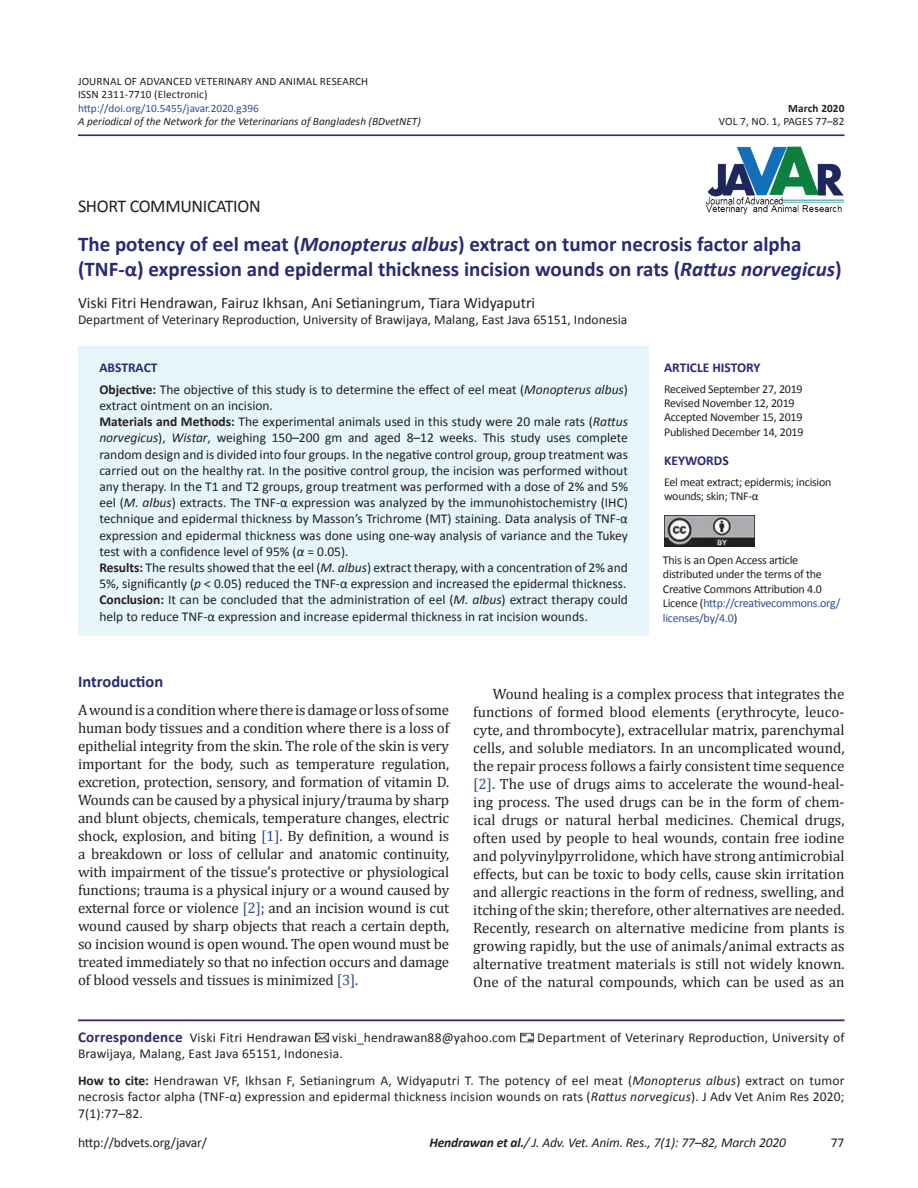
<style>
.page{position:relative;width:918px;height:1188px;background:#fff}
.page>*{position:absolute;margin:0;border:0;box-sizing:border-box;transform-origin:0 0}
.Article_Title{font:700 21px/25.2px "Calibri";color:#292a73}
.Issue_Date{font:18px "Calibri";letter-spacing:-.02em;color:#231f20}
.Head_A{font:700 16.5px "Calibri";color:#292a73}
.Authors{font:15.75px "Calibri";color:#231f20}
.Para_Indent{font:15px/18px "Cambria";color:#231f20;text-align:justify}
.Para_1st{font:15px/18px "Cambria";letter-spacing:-.01em;color:#231f20;text-align:justify}
.ABSTRACT_TXT{font:13.5px/16.2px "Calibri";color:#231f20}
.Author_Deatiles{font:13.5px/16.2px "Calibri";letter-spacing:.015em;color:#231f20;text-align:justify}
.Affliation{font:13.5px "Calibri";color:#231f20}
.t1{font:italic 13.5px "Calibri";letter-spacing:-.01em;color:#231f20}
.ABSTRACT_HD{font:700 13.5px "Calibri";color:#292a73}
.Issue_Date-2{font:12px/14.4px "Calibri";letter-spacing:-.02em;color:#231f20}
.VOL{font:11.25px "Calibri";letter-spacing:.01em;color:#231f20}
.DOI{font:italic 11.25px "Calibri";color:#231f20}
.VOL-2{font:11.25px "Calibri";color:#304d94}
.DOI-2{font:11.25px "Calibri";letter-spacing:.01em;color:#231f20}
.VOL-3{font:700 11.25px "Calibri";letter-spacing:.01em;color:#231f20}
.s1{font-style:italic}
.s2{font-weight:700}
.s3{color:#304d94}
.s4{font-weight:700;font-size:15px;color:#292a73}
</style>
<div class="page">
<hr style="left:78px;top:134px;width:767px;height:2px;background:#292a73">
<hr style="left:78px;top:1019px;width:767px;height:2px;background:#292a73">
<svg style="left:315px;top:1032px;width:13px;height:11px"></svg>
<svg style="left:520px;top:1032px;width:13px;height:11px"></svg>
<img style="left:705px;top:146px;width:140px;height:69px">
<div style="left:78px;top:347px;width:571px;height:289px;background:#e5f5fa"></div>
<img style="left:664px;top:516px;width:91px;height:30px">
<p class="VOL" style="left:78px;top:74px;width:292px">JOURNAL OF ADVANCED VETERINARY AND ANIMAL RESEARCH</p>
<p class="VOL" style="left:78px;top:88px;width:131px">ISSN 2311-7710 (Electronic)</p>
<p class="VOL-2" style="left:78px;top:101px;width:182px">http://doi.org/10.5455/javar.2020.g396</p>
<p class="VOL-3" style="left:788px;top:101px;width:58px">March 2020</p>
<p class="DOI" style="left:78px;top:115px;width:344px">A periodical of the Network for the Veterinarians of Bangladesh (BDvetNET)</p>
<p class="DOI-2" style="left:719px;top:115px;width:127px">VOL 7, NO. 1, PAGES 77–82</p>
<p class="Issue_Date" style="left:78px;top:195px;width:184px">SHORT COMMUNICATION</p>
<p class="Article_Title" style="left:78px;top:230px;width:765px">The potency of eel meat (<span class="s1">Monopterus albus</span>) extract on tumor necrosis factor alpha (TNF-α) expression and epidermal thickness incision wounds on rats (<span class="s1">Rattus norvegicus</span>)</p>
<p class="Authors" style="left:78px;top:293px;width:459px">Viski Fitri Hendrawan, Fairuz Ikhsan, Ani Setianingrum, Tiara Widyaputri</p>
<p class="Affliation" style="left:78px;top:312px;width:551px">Department of Veterinary Reproduction, University of Brawijaya, Malang, East Java 65151, Indonesia</p>
<p class="ABSTRACT_HD" style="left:99px;top:359px;width:60px">ABSTRACT</p>
<p class="ABSTRACT_TXT" style="left:99px;top:381px;width:530px"><span class="s2">Objective:</span> The objective of this study is to determine the effect of eel meat (<span class="s1">Monopterus albus</span>) extract ointment on an incision.</p>
<p class="ABSTRACT_TXT" style="left:99px;top:413px;width:530px;text-align:justify"><span class="s2">Materials and Methods:</span> The experimental animals used in this study were 20 male rats (<span class="s1">Rattus norvegicus</span>), <span class="s1">Wistar</span>, weighing 150–200 gm and aged 8–12 weeks. This study uses complete random design and is divided into four groups. In the negative control group, group treatment was carried out on the healthy rat. In the positive control group, the incision was performed without any therapy. In the T1 and T2 groups, group treatment was performed with a dose of 2% and 5% eel (<span class="s1">M. albus</span>) extracts. The TNF-α expression was analyzed by the immunohistochemistry (IHC) technique and epidermal thickness by Masson’s Trichrome (MT) staining. Data analysis of TNF-α expression and epidermal thickness was done using one-way analysis of variance and the Tukey test with a confidence level of 95% (<span class="s1">α</span> = 0.05).</p>
<p class="ABSTRACT_TXT" style="left:99px;top:559px;width:530px"><span class="s2">Results:</span> The results showed that the eel (<span class="s1">M. albus</span>) extract therapy, with a concentration of 2% and<br>5%, significantly (<span class="s1">p</span> &lt; 0.05) reduced the TNF-α expression and increased the epidermal thickness.</p>
<p class="ABSTRACT_TXT" style="left:99px;top:591px;width:530px"><span class="s2">Conclusion:</span> It can be concluded that the administration of eel (<span class="s1">M. albus</span>) extract therapy could help to reduce TNF-α expression and increase epidermal thickness in rat incision wounds.</p>
<p class="ABSTRACT_HD" style="left:664px;top:359px;width:98px">ARTICLE HISTORY</p>
<p class="Issue_Date-2" style="left:664px;top:381px;width:140px">Received September 27, 2019</p>
<p class="Issue_Date-2" style="left:664px;top:395px;width:132px">Revised November 12, 2019</p>
<p class="Issue_Date-2" style="left:664px;top:410px;width:140px">Accepted November 15, 2019</p>
<p class="Issue_Date-2" style="left:664px;top:424px;width:141px">Published December 14, 2019</p>
<p class="ABSTRACT_HD" style="left:664px;top:453px;width:66px">KEYWORDS</p>
<p class="Issue_Date-2" style="left:664px;top:474px;width:169px">Eel meat extract; epidermis; incision wounds; skin; TNF-α</p>
<p class="Issue_Date-2" style="left:663px;top:552px;width:179px">This is an Open Access article distributed under the terms of the<br>Creative Commons Attribution 4.0<br>Licence (<span class="s3">http://creativecommons.org/ licenses/by/4.0</span>)</p>
<p class="Head_A" style="left:78px;top:671px;width:87px">Introduction</p>
<p class="Para_1st" style="left:78px;top:701px;width:373px">A wound is a condition where there is damage or loss of some human body tissues and a condition where there is a loss of epithelial integrity from the skin. The role of the skin is very important for the body, such as temperature regulation, excretion, protection, sensory, and formation of vitamin D.<br>Wounds can be caused by a physical injury/trauma by sharp and blunt objects, chemicals, temperature changes, electric shock, explosion, and biting <span class="s3">[1]</span>. By definition, a wound is a breakdown or loss of cellular and anatomic continuity, with impairment of the tissue’s protective or physiological functions; trauma is a physical injury or a wound caused by external force or violence <span class="s3">[2]</span>; and an incision wound is cut wound caused by sharp objects that reach a certain depth, so incision wound is open wound. The open wound must be treated immediately so that no infection occurs and damage of blood vessels and tissues is minimized <span class="s3">[3]</span>.</p>
<p class="Para_Indent" style="left:473px;top:685px;width:373px;text-indent:20px">Wound healing is a complex process that integrates the functions of formed blood elements (erythrocyte, leuco&shy;cyte, and thrombocyte), extracellular matrix, parenchymal cells, and soluble mediators. In an uncomplicated wound, the repair process follows a fairly consistent time sequence <span class="s3">[2]</span>. The use of drugs aims to accelerate the wound-heal&shy;ing process. The used drugs can be in the form of chem&shy;ical drugs or natural herbal medicines. Chemical drugs, often used by people to heal wounds, contain free iodine and polyvinylpyrrolidone, which have strong antimicrobial effects, but can be toxic to body cells, cause skin irritation and allergic reactions in the form of redness, swelling, and itching of the skin; therefore, other alternatives are needed.<br>Recently, research on alternative medicine from plants is growing rapidly, but the use of animals/animal extracts as alternative treatment materials is still not widely known.<br>One of the natural compounds, which can be used as an</p>
<p class="Author_Deatiles" style="left:78px;top:1029px;width:235px"><span class="s4">Correspondence</span> Viski Fitri Hendrawan</p>
<p class="Author_Deatiles" style="left:332px;top:1029px;width:185px">viski_hendrawan88@yahoo.com</p>
<p class="Author_Deatiles" style="left:537px;top:1029px;width:309px">Department of Veterinary Reproduction, University of</p>
<p class="Author_Deatiles" style="left:78px;top:1045px;width:266px">Brawijaya, Malang, East Java 65151, Indonesia.</p>
<p class="Author_Deatiles" style="left:78px;top:1072px;width:768px"><span class="s2">How to cite:</span> Hendrawan VF, Ikhsan F, Setianingrum A, Widyaputri T. The potency of eel meat (<span class="s1">Monopterus albus</span>) extract on tumor necrosis factor alpha (TNF-α) expression and epidermal thickness incision wounds on rats (<span class="s1">Rattus norvegicus</span>). J Adv Vet Anim Res 2020; 7(1):77–82.</p>
<p class="ABSTRACT_TXT" style="left:78px;top:1133px;width:131px">http://bdvets.org/javar/</p>
<p class="t1" style="left:429px;top:1134px;width:358px"><span class="s2">Hendrawan et al.</span>/ J. Adv. Vet. Anim. Res., 7(1): 77–82, March 2020</p>
<p class="ABSTRACT_TXT" style="left:831px;top:1133px;width:15px">77</p>
</div>
